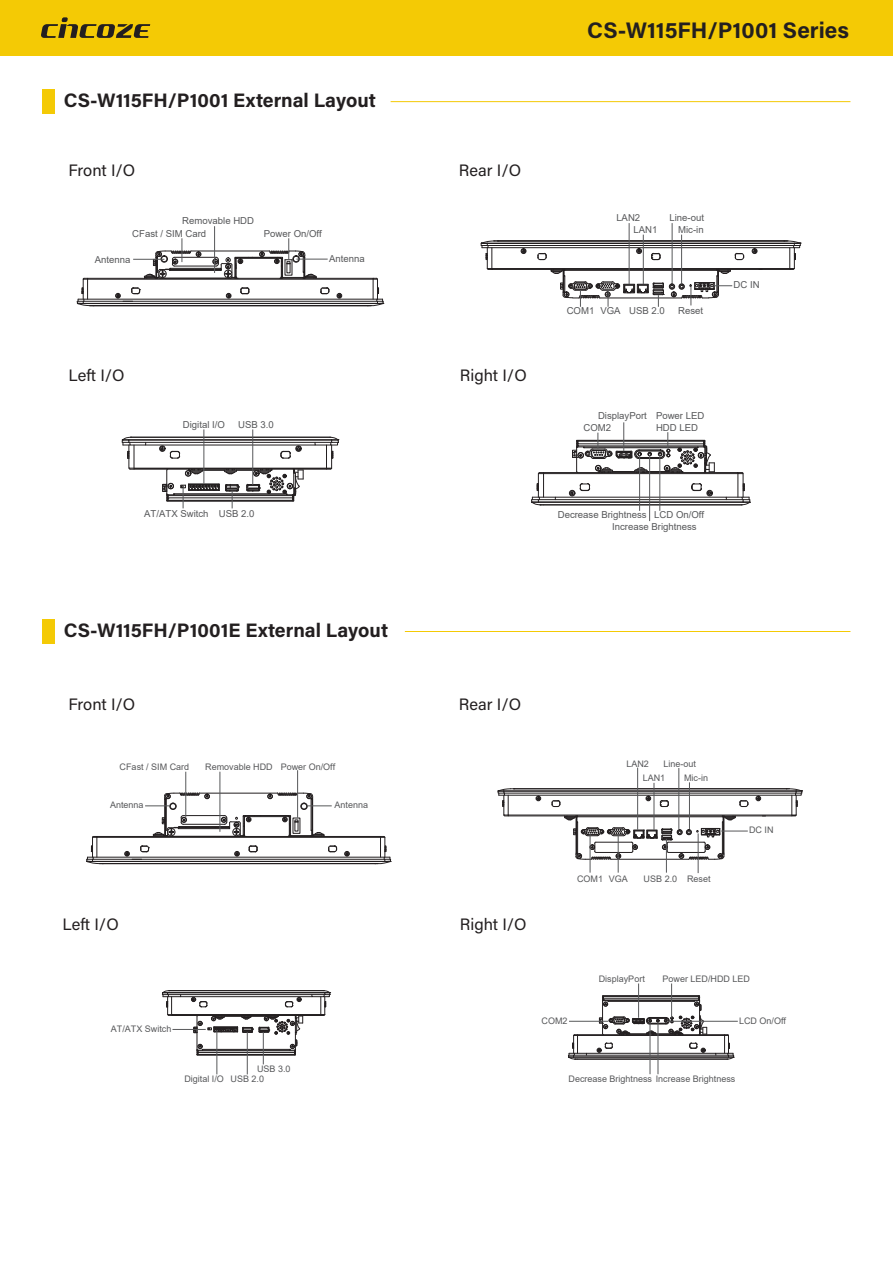
<style>
.page{position:relative;width:893px;height:1263px;background:#fff}
.page>*{position:absolute;margin:0;border:0;box-sizing:border-box;transform-origin:0 0}
.t1{font:700 22.5px "Acumin Pro";color:#231f20}
.t2{font:700 19.5px "Acumin Pro";color:#231f20}
.t3{font:16.5px "Acumin Pro";color:#231f20}
.t4{font:9.6px/12.8px "Arial";color:#57585a}
.t5{font:9px/10.5px "Arial";color:#57585a}
</style>
<div class="page">
<svg style="left:568px;top:995px;width:166px;height:65px"></svg>
<hr style="left:168px;top:994px;width:157px;height:1px;background:#231f20">
<hr style="left:168px;top:992px;width:157px;height:1px;background:#231f20">
<hr style="left:169px;top:990px;width:154px;height:1px;background:#231f20">
<hr style="left:181px;top:996px;width:131px;height:1px;background:#231f20">
<div style="left:171px;top:1014px;width:150px;height:1px;border:1px solid #231f20"></div>
<svg style="left:285px;top:997px;width:16px;height:10px"></svg>
<svg style="left:191px;top:997px;width:17px;height:10px"></svg>
<svg style="left:312px;top:990px;width:19px;height:26px"></svg>
<svg style="left:162px;top:990px;width:19px;height:26px"></svg>
<svg style="left:193px;top:1015px;width:110px;height:40px"></svg>
<hr style="left:129px;top:442px;width:203px;height:1px;background:#231f20">
<hr style="left:129px;top:440px;width:203px;height:1px;background:#231f20">
<hr style="left:129px;top:439px;width:203px;height:1px;background:#231f20">
<hr style="left:131px;top:437px;width:199px;height:1px;background:#231f20">
<div style="left:315px;top:442px;width:16px;height:3px;border:1px solid #231f20"></div>
<div style="left:130px;top:442px;width:16px;height:3px;border:1px solid #231f20"></div>
<hr style="left:146px;top:445px;width:169px;height:1px;background:#231f20">
<div style="left:134px;top:468px;width:193px;height:1px;border:1px solid #231f20"></div>
<svg style="left:281px;top:446px;width:20px;height:13px"></svg>
<svg style="left:159px;top:446px;width:21px;height:13px"></svg>
<svg style="left:326px;top:437px;width:13px;height:33px"></svg>
<svg style="left:122px;top:437px;width:13px;height:33px"></svg>
<hr style="left:214px;top:226px;width:1px;height:47px;background:#57585a">
<svg style="left:77px;top:238px;width:307px;height:68px"></svg>
<hr style="left:296px;top:259px;width:32px;height:1px;background:#57585a">
<hr style="left:629px;top:223px;width:1px;height:61px;background:#57585a">
<hr style="left:643px;top:235px;width:1px;height:49px;background:#57585a">
<hr style="left:672px;top:223px;width:1px;height:61px;background:#57585a">
<hr style="left:681px;top:235px;width:1px;height:49px;background:#57585a">
<svg style="left:481px;top:241px;width:320px;height:66px"></svg>
<hr style="left:203px;top:429px;width:1px;height:55px;background:#57585a">
<hr style="left:252px;top:429px;width:1px;height:56px;background:#57585a">
<svg style="left:162px;top:469px;width:142px;height:39px"></svg>
<hr style="left:639px;top:455px;width:1px;height:56px;background:#57585a">
<hr style="left:659px;top:455px;width:1px;height:56px;background:#57585a">
<hr style="left:649px;top:455px;width:1px;height:66px;background:#57585a">
<svg style="left:531px;top:422px;width:219px;height:84px"></svg>
<hr style="left:220px;top:772px;width:1px;height:60px;background:#57585a">
<hr style="left:186px;top:772px;width:1px;height:46px;background:#57585a">
<svg style="left:86px;top:792px;width:305px;height:72px"></svg>
<hr style="left:297px;top:770px;width:1px;height:48px;background:#57585a">
<hr style="left:590px;top:834px;width:1px;height:39px;background:#57585a">
<hr style="left:618px;top:834px;width:1px;height:39px;background:#57585a">
<hr style="left:637px;top:768px;width:1px;height:62px;background:#57585a">
<hr style="left:654px;top:783px;width:1px;height:47px;background:#57585a">
<hr style="left:679px;top:768px;width:1px;height:61px;background:#57585a">
<hr style="left:689px;top:782px;width:1px;height:47px;background:#57585a">
<hr style="left:666px;top:839px;width:1px;height:34px;background:#57585a">
<hr style="left:698px;top:833px;width:1px;height:40px;background:#57585a">
<svg style="left:498px;top:788px;width:305px;height:72px"></svg>
<hr style="left:172px;top:1029px;width:34px;height:1px;background:#57585a">
<hr style="left:217px;top:1030px;width:1px;height:44px;background:#57585a">
<hr style="left:247px;top:1032px;width:1px;height:42px;background:#57585a">
<hr style="left:263px;top:1032px;width:1px;height:32px;background:#57585a">
<hr style="left:667px;top:1021px;width:71px;height:1px;background:#57585a">
<hr style="left:569px;top:1021px;width:39px;height:1px;background:#57585a">
<hr style="left:638px;top:983px;width:1px;height:35px;background:#57585a">
<hr style="left:671px;top:983px;width:1px;height:35px;background:#57585a">
<hr style="left:650px;top:1023px;width:1px;height:51px;background:#57585a">
<hr style="left:658px;top:1023px;width:1px;height:51px;background:#57585a">
<div style="left:0;top:0;width:893px;height:55px;background:#f4ca05"></div>
<svg style="left:41px;top:17px;width:109px;height:21px"></svg>
<hr style="left:391px;top:101px;width:459px;height:1px;background:#f4ca05">
<div style="left:43px;top:89px;width:12px;height:25px;background:#f4ca05"></div>
<hr style="left:405px;top:631px;width:445px;height:1px;background:#f4ca05">
<div style="left:43px;top:619px;width:12px;height:25px;background:#f4ca05"></div>
<h2 class="t2" style="left:64px;top:87px;width:314px">CS-W115FH/P1001 External Layout</h2>
<h3 class="t3" style="left:68px;top:159px;width:68px">Front I/O</h3>
<h3 class="t3" style="left:459px;top:159px;width:64px">Rear I/O</h3>
<p class="t4" style="left:132px;top:214px;width:123px;text-indent:50px">Removable HDD<br>CFast / SIM Card</p>
<p class="t4" style="left:95px;top:253px;width:37px">Antenna</p>
<p class="t4" style="left:264px;top:227px;width:60px">Power On/Off</p>
<p class="t4" style="left:329px;top:252px;width:37px">Antenna</p>
<h3 class="t3" style="left:68px;top:364px;width:58px">Left I/O</h3>
<h3 class="t3" style="left:460px;top:364px;width:68px">Right I/O</h3>
<p class="t4" style="left:183px;top:418px;width:44px">Digital I/O</p>
<p class="t4" style="left:238px;top:418px;width:37px">USB 3.0</p>
<p class="t4" style="left:144px;top:507px;width:66px">AT/ATX Switch</p>
<p class="t4" style="left:219px;top:507px;width:37px">USB 2.0</p>
<h1 class="t1" style="left:587px;top:14px;width:263px">CS-W115FH/P1001 Series</h1>
<p class="t4" style="left:616px;top:212px;width:25px">LAN2</p>
<p class="t4" style="left:633px;top:223px;width:25px">LAN1</p>
<p class="t4" style="left:669px;top:212px;width:36px">Line-out</p>
<p class="t4" style="left:678px;top:223px;width:27px">Mic-in</p>
<p class="t4" style="left:567px;top:304px;width:55px">COM1 VGA</p>
<p class="t4" style="left:629px;top:304px;width:37px">USB 2.0</p>
<p class="t4" style="left:678px;top:304px;width:27px">Reset</p>
<p class="t4" style="left:734px;top:278px;width:28px">DC IN</p>
<p class="t4" style="left:598px;top:409px;width:50px">DisplayPort</p>
<p class="t4" style="left:584px;top:421px;width:29px">COM2</p>
<p class="t4" style="left:656px;top:410px;width:50px;line-height:11.6px">Power LED<br>HDD LED</p>
<p class="t4" style="left:612px;top:509px;width:94px;line-height:12px;text-indent:42px">LCD On/Off<br>Increase Brightness</p>
<p class="t4" style="left:558px;top:508px;width:90px">Decrease Brightness</p>
<h2 class="t2" style="left:64px;top:617px;width:326px">CS-W115FH/P1001E External Layout</h2>
<h3 class="t3" style="left:68px;top:693px;width:68px">Front I/O</h3>
<h3 class="t3" style="left:459px;top:693px;width:64px">Rear I/O</h3>
<p class="t5" style="left:281px;top:761px;width:56px">Power On/Off</p>
<p class="t5" style="left:120px;top:761px;width:71px">CFast / SIM Card</p>
<p class="t5" style="left:205px;top:761px;width:69px">Removable HDD</p>
<p class="t5" style="left:110px;top:800px;width:35px">Antenna</p>
<p class="t5" style="left:335px;top:800px;width:35px">Antenna</p>
<p class="t5" style="left:626px;top:758px;width:24px">LAN2</p>
<p class="t5" style="left:663px;top:758px;width:34px">Line-out</p>
<p class="t5" style="left:643px;top:772px;width:24px">LAN1</p>
<p class="t5" style="left:684px;top:772px;width:25px">Mic-in</p>
<p class="t5" style="left:749px;top:825px;width:26px">DC IN</p>
<h3 class="t3" style="left:62px;top:913px;width:58px">Left I/O</h3>
<h3 class="t3" style="left:460px;top:913px;width:68px">Right I/O</h3>
<p class="t5" style="left:577px;top:873px;width:52px">COM1 VGA</p>
<p class="t5" style="left:644px;top:873px;width:35px">USB 2.0</p>
<p class="t5" style="left:687px;top:873px;width:25px">Reset</p>
<p class="t5" style="left:111px;top:1024px;width:62px">AT/ATX Switch</p>
<p class="t5" style="left:184px;top:1063px;width:108px;text-indent:73px">USB 3.0<br>Digital I/O USB 2.0</p>
<p class="t5" style="left:542px;top:1015px;width:28px">COM2</p>
<p class="t5" style="left:599px;top:973px;width:48px">DisplayPort</p>
<p class="t5" style="left:663px;top:973px;width:89px">Power LED/HDD LED</p>
<p class="t5" style="left:739px;top:1015px;width:49px">LCD On/Off</p>
<p class="t5" style="left:569px;top:1074px;width:168px">Decrease Brightness Increase Brightness</p>
</div>
